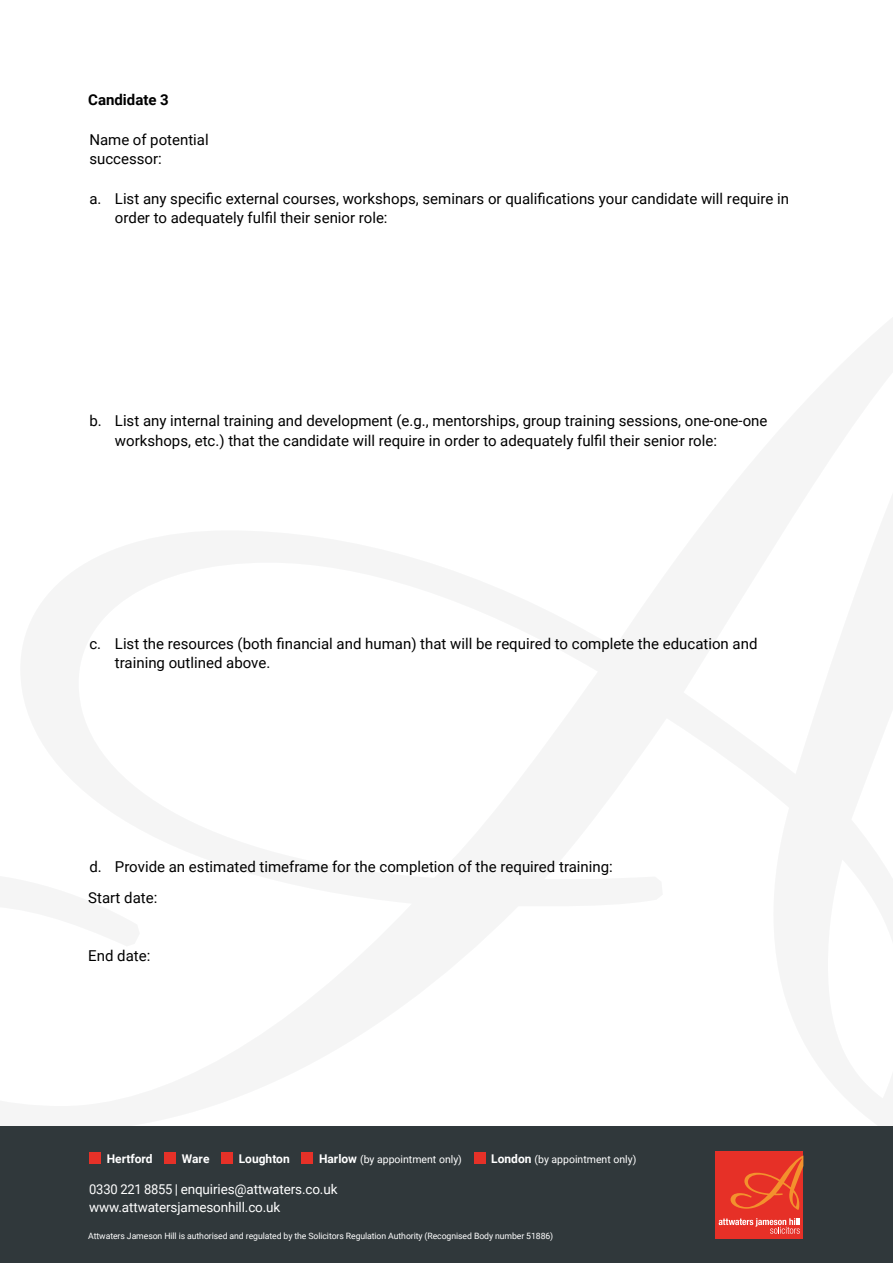
<style>
.page{position:relative;width:893px;height:1263px;background:#fff}
.page>*{position:absolute;margin:0;border:0;box-sizing:border-box;transform-origin:0 0}
.t1{font:15px/19.5px "Roboto";color:#000}
.t2{font:700 15px "Roboto";color:#000}
.t3{font:13.5px/18px "Roboto";letter-spacing:-.01em;color:#fff;scale:.96 1}
.t4{font:700 12px "Roboto";color:#fff}
.t5{font:10.5px "Roboto";color:#fff}
.t6{font:8.7px "Roboto";letter-spacing:-.01em;color:#fff}
.s1{font-weight:700;font-size:12px}
</style>
<div class="page">
<div style="left:0;top:1127px;width:893px;height:136px;background:#30383b"></div>
<div style="left:715px;top:1151px;width:88px;height:88px;background:#e63027"></div>
<svg style="left:719px;top:1218px;width:81px;height:16px"></svg>
<svg style="left:731px;top:1155px;width:72px;height:55px"></svg>
<div style="left:89px;top:1152px;width:12px;height:11px;background:#e63128"></div>
<div style="left:164px;top:1152px;width:12px;height:11px;background:#e63128"></div>
<div style="left:221px;top:1152px;width:12px;height:11px;background:#e63128"></div>
<div style="left:302px;top:1152px;width:11px;height:11px;background:#e63128"></div>
<div style="left:474px;top:1152px;width:11px;height:11px;background:#e63128"></div>
<p class="t2" style="left:88px;top:89px;width:82px">Candidate 3</p>
<p class="t1" style="left:89px;top:129px;width:121px">Name of potential successor:</p>
<p class="t1" style="left:115px;top:188px;width:676px;text-indent:-26px">a. List any specific external courses, workshops, seminars or qualifications your candidate will require in order to adequately fulfil their senior role:</p>
<p class="t1" style="left:115px;top:411px;width:654px;text-indent:-26px">b. List any internal training and development (e.g., mentorships, group training sessions, one-one-one workshops, etc.) that the candidate will require in order to adequately fulfil their senior role:</p>
<p class="t1" style="left:115px;top:633px;width:644px;text-indent:-26px">c. List the resources (both financial and human) that will be required to complete the education and training outlined above.</p>
<p class="t1" style="left:88px;top:850px;width:526px;line-height:31px">d. Provide an estimated timeframe for the completion of the required training:<br>Start date:</p>
<p class="t1" style="left:88px;top:945px;width:64px">End date:</p>
<p class="t4" style="left:107px;top:1150px;width:47px">Hertford</p>
<p class="t4" style="left:182px;top:1150px;width:29px">Ware</p>
<p class="t4" style="left:239px;top:1150px;width:52px">Loughton</p>
<p class="t5" style="left:319px;top:1152px;width:144px"><span class="s1">Harlow</span> (by appointment only)</p>
<p class="t5" style="left:491px;top:1152px;width:147px"><span class="s1">London</span> (by appointment only)</p>
<p class="t3" style="left:89px;top:1180px;width:260px">0330 221 8855 | enquiries@attwaters.co.uk www.attwatersjamesonhill.co.uk</p>
<p class="t6" style="left:88px;top:1229px;width:467px">Attwaters Jameson Hill is authorised and regulated by the Solicitors Regulation Authority (Recognised Body number 51886)</p>
</div>
